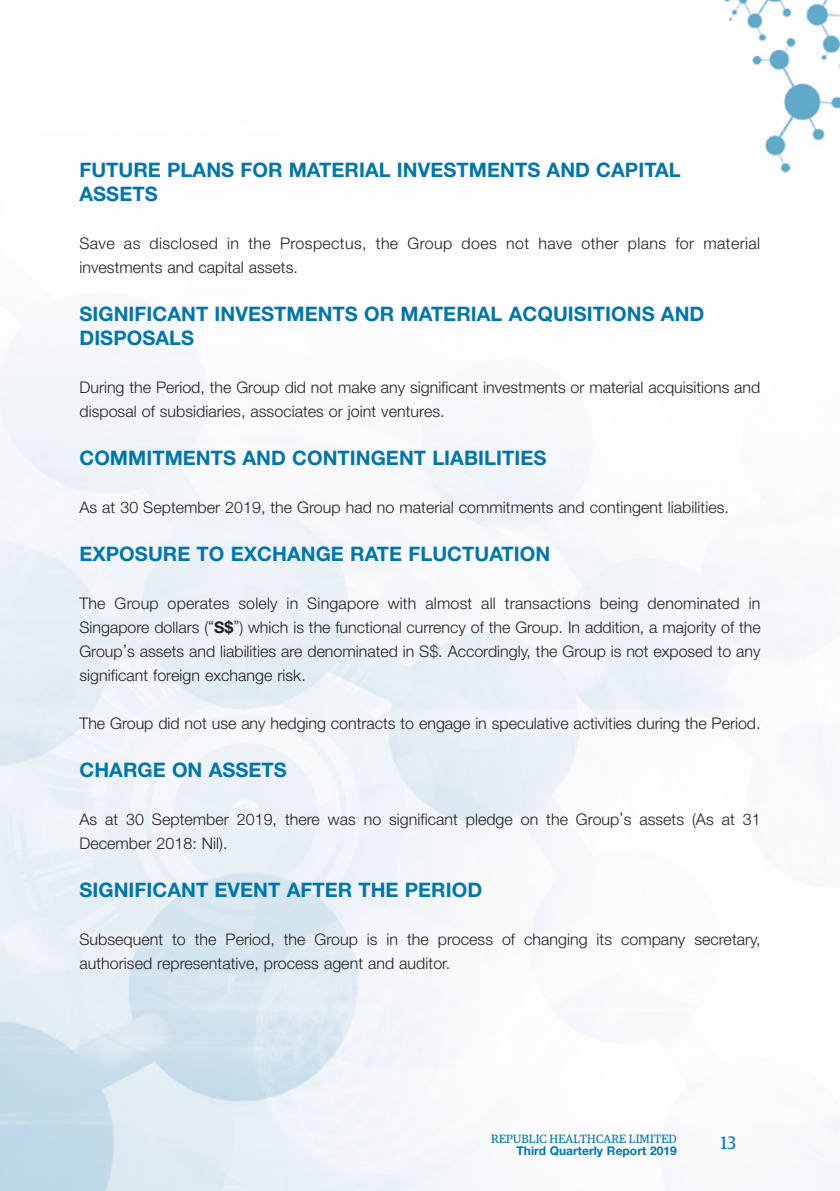
<style>
.page{position:relative;width:840px;height:1191px;background:#fff}
.page>*{position:absolute;margin:0;border:0;box-sizing:border-box;transform-origin:0 0}
.Heading_1{font:700 20px/24px "Helvetica Neue LT Std";letter-spacing:.005em;color:#0075a7}
.t1{font:18px "Guardian Egyp";color:#0075a7}
.Body_Text{font:300 16px/24px "Helvetica Neue LT Std";letter-spacing:.005em;color:#231f20}
.Body_Text-2{font:300 16px/24px "Helvetica Neue LT Std";letter-spacing:.025em;color:#231f20}
.t2{font:12px "Guardian Egyp";letter-spacing:.015em;color:#0075a7}
.t3{font:700 12px "Helvetica Neue LT Std";letter-spacing:.005em;color:#0075a7}
.s1{font-weight:700}
</style>
<div class="page">
<img style="left:0;top:0;width:839px;height:1191px">
<p class="Heading_1" style="left:79px;top:157px;width:602px">FUTURE PLANS FOR MATERIAL INVESTMENTS AND CAPITAL<br>ASSETS</p>
<p class="Body_Text-2" style="left:79px;top:231px;width:681px">Save as disclosed in the Prospectus, the Group does not have other plans for material investments and capital assets.</p>
<p class="Heading_1" style="left:79px;top:301px;width:626px">SIGNIFICANT INVESTMENTS OR MATERIAL ACQUISITIONS AND<br>DISPOSALS</p>
<p class="Body_Text" style="left:79px;top:375px;width:682px">During the Period, the Group did not make any significant investments or material acquisitions and disposal of subsidiaries, associates or joint ventures.</p>
<p class="Heading_1" style="left:79px;top:445px;width:468px">COMMITMENTS AND CONTINGENT LIABILITIES</p>
<p class="Body_Text" style="left:79px;top:495px;width:650px">As at 30 September 2019, the Group had no material commitments and contingent liabilities.</p>
<p class="Heading_1" style="left:79px;top:541px;width:472px">EXPOSURE TO EXCHANGE RATE FLUCTUATION</p>
<p class="Body_Text" style="left:79px;top:591px;width:682px;text-align:justify">The Group operates solely in Singapore with almost all transactions being denominated in Singapore dollars (“<span class="s1">S$</span>”) which is the functional currency of the Group. In addition, a majority of the Group’s assets and liabilities are denominated in S$. Accordingly, the Group is not exposed to any significant foreign exchange risk.</p>
<p class="Body_Text" style="left:79px;top:711px;width:682px">The Group did not use any hedging contracts to engage in speculative activities during the Period.</p>
<p class="Heading_1" style="left:79px;top:757px;width:209px">CHARGE ON ASSETS</p>
<p class="Body_Text" style="left:79px;top:807px;width:682px">As at 30 September 2019, there was no significant pledge on the Group’s assets (As at 31<br>December 2018: Nil).</p>
<p class="Heading_1" style="left:79px;top:877px;width:404px">SIGNIFICANT EVENT AFTER THE PERIOD</p>
<p class="Body_Text" style="left:79px;top:927px;width:682px">Subsequent to the Period, the Group is in the process of changing its company secretary, authorised representative, process agent and auditor.</p>
<p class="t2" style="left:491px;top:1130px;width:187px">REPUBLIC HEALTHCARE LIMITED</p>
<p class="t3" style="left:516px;top:1143px;width:162px">Third Quarterly Report 2019</p>
<p class="t1" style="left:720px;top:1130px;width:17px">13</p>
</div>
